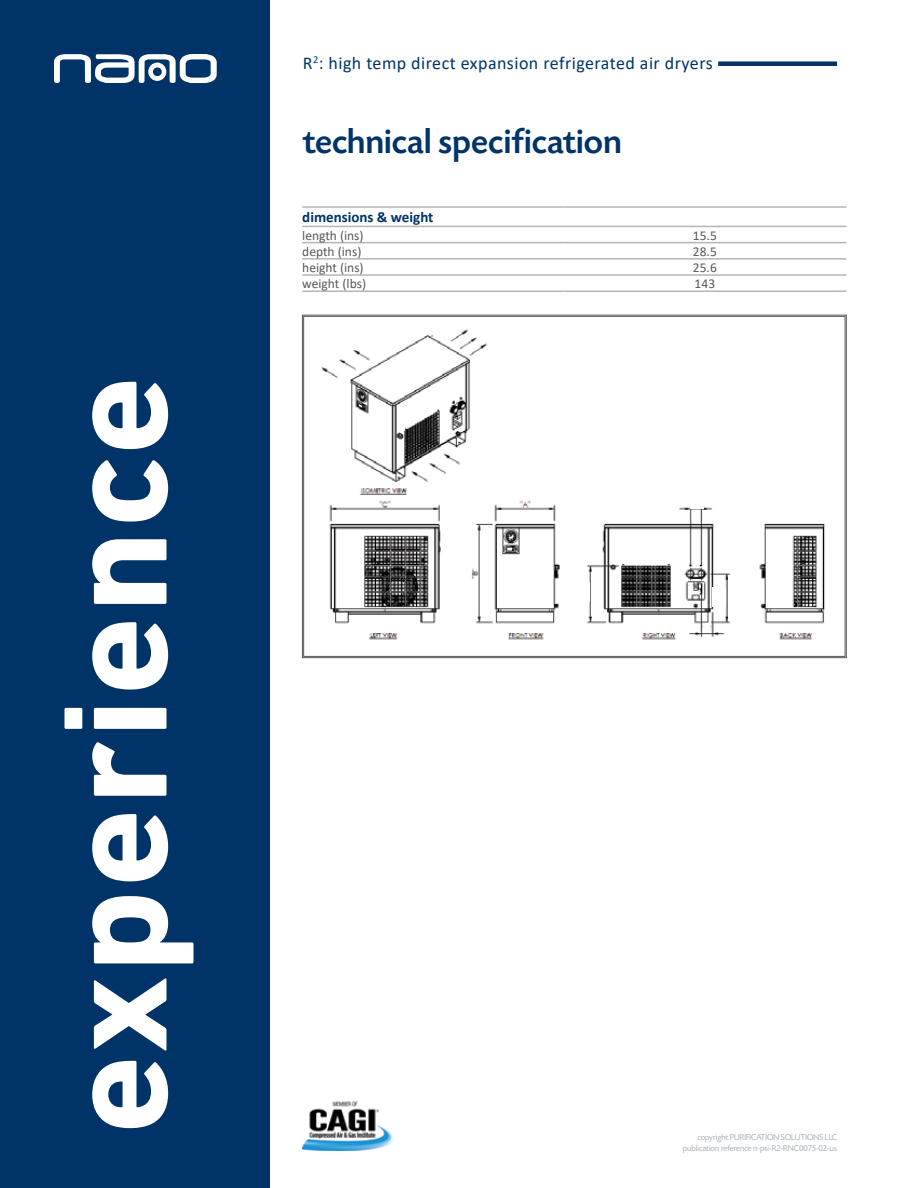
<style>
.page{position:relative;width:918px;height:1188px;background:#fff}
.page>*{position:absolute;margin:0;border:0;box-sizing:border-box;transform-origin:0 0}
.t1{font:700 150px "DIN Next LT Pro";letter-spacing:.02em;color:#fff}
.t2{font:500 36px "Today SHOP";letter-spacing:.025em;color:#003468}
.t3{font:18px "Calibri";letter-spacing:.025em;color:#003468}
.t4{font:700 15px "Calibri";color:#003468}
.t5{font:13.5px "Calibri";color:#58595b}
.t6{font:9px/10.8px "Today SHOP";color:#b0b7bb;text-align:right}
</style>
<div class="page">
<div style="left:718px;top:61px;width:119px;height:5px;background:#003468"></div>
<hr style="left:302px;top:206px;width:261px;height:2px;background:#b0b7bb">
<hr style="left:563px;top:206px;width:283px;height:2px;background:#b0b7bb">
<hr style="left:302px;top:226px;width:261px;height:1px;background:#b0b7bb">
<hr style="left:563px;top:226px;width:283px;height:1px;background:#b0b7bb">
<hr style="left:302px;top:242px;width:261px;height:1px;background:#b0b7bb">
<hr style="left:563px;top:242px;width:283px;height:1px;background:#b0b7bb">
<hr style="left:302px;top:258px;width:261px;height:2px;background:#b0b7bb">
<hr style="left:563px;top:258px;width:283px;height:2px;background:#b0b7bb">
<hr style="left:302px;top:274px;width:261px;height:2px;background:#b0b7bb">
<hr style="left:563px;top:274px;width:283px;height:2px;background:#b0b7bb">
<hr style="left:302px;top:290px;width:261px;height:2px;background:#b0b7bb">
<hr style="left:563px;top:290px;width:283px;height:2px;background:#b0b7bb">
<div style="left:0;top:0;width:270px;height:1188px;background:#003468"></div>
<svg style="left:54px;top:54px;width:163px;height:29px"></svg>
<img style="left:302px;top:1101px;width:92px;height:49px">
<svg style="left:302px;top:315px;width:545px;height:343px"></svg>
<div style="left:577px;top:583px;width:13px;height:19px;background:#fff"></div>
<div style="left:690px;top:489px;width:13px;height:19px;background:#fff"></div>
<div style="left:713px;top:588px;width:13px;height:19px;background:#fff"></div>
<div style="left:703px;top:623px;width:7px;height:9px;background:#fff"></div>
<h1 class="t1" style="left:28px;top:1134px;width:760px;rotate:-90deg">experience</h1>
<h3 class="t3" style="left:303px;top:50px;width:411px">R<sup>2</sup>: high temp direct expansion refrigerated air dryers</h3>
<h2 class="t2" style="left:303px;top:123px;width:320px">technical specification</h2>
<h3 class="t4" style="left:302px;top:207px;width:133px">dimensions &amp; weight</h3>
<h3 class="t5" style="left:302px;top:226px;width:63px">length (ins)</h3>
<h3 class="t5" style="left:693px;top:226px;width:25px">15.5</h3>
<h3 class="t5" style="left:302px;top:242px;width:61px">depth (ins)</h3>
<h3 class="t5" style="left:693px;top:242px;width:25px">28.5</h3>
<h3 class="t5" style="left:302px;top:258px;width:63px">height (ins)</h3>
<h3 class="t5" style="left:693px;top:258px;width:25px">25.6</h3>
<h3 class="t5" style="left:302px;top:274px;width:65px">weight (lbs)</h3>
<h3 class="t5" style="left:695px;top:274px;width:22px">143</h3>
<p class="t6" style="left:683px;top:1132px;width:156px">copyright PURIFICATION SOLUTIONS LLC publication reference n-psi-R2-RNC0075-02-us</p>
</div>
